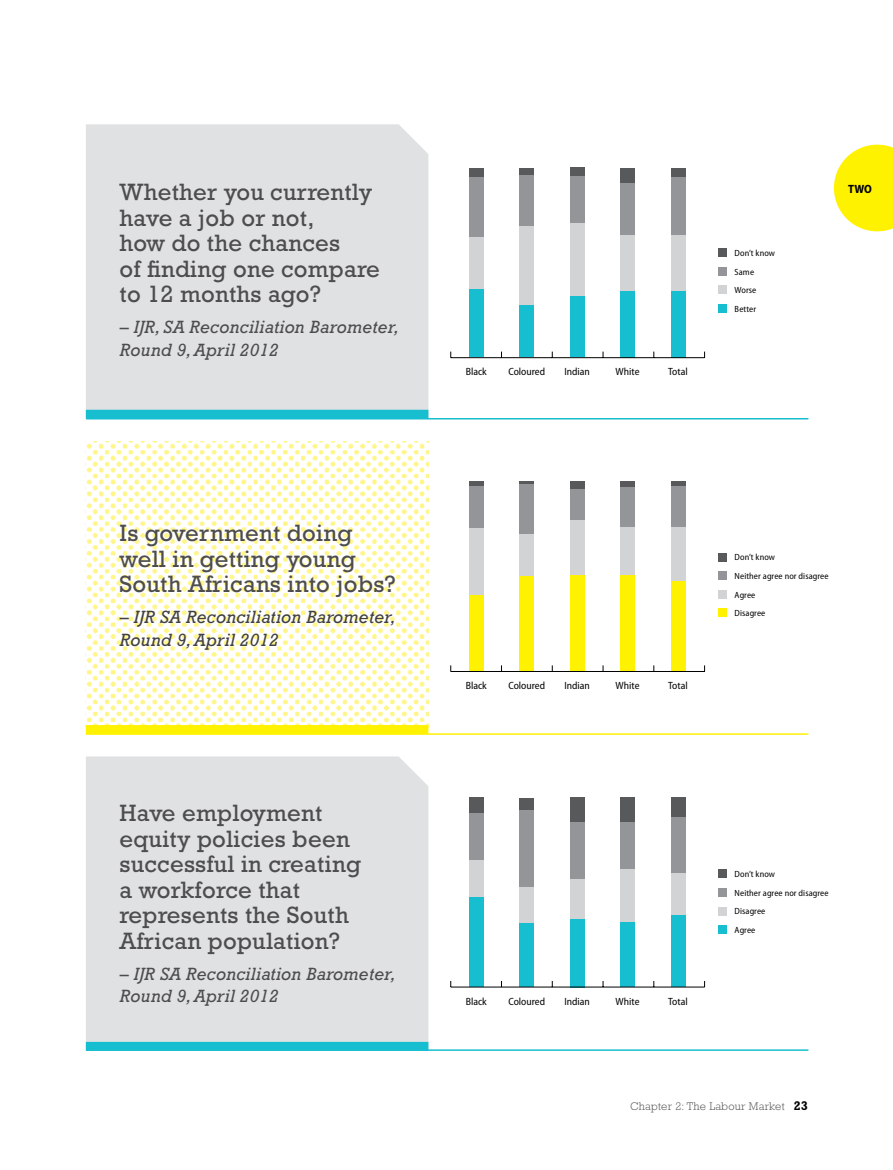
<style>
.page{position:relative;width:893px;height:1170px;background:#fff}
.page>*{position:absolute;margin:0;border:0;box-sizing:border-box;transform-origin:0 0}
.t1{font:24px/25.5px "Rockwell Std";letter-spacing:.01em;color:#4d4d4f}
.t2{font:italic 18px/22.5px "Rockwell Std";letter-spacing:.01em;color:#4d4d4f}
.t3{font:italic 18px/22.5px "Rockwell Std";letter-spacing:.01em;color:#414042}
.t4{font:700 semi-condensed 12px "Myriad Pro";color:#000}
.t5{font:300 11.25px "Rockwell Std";letter-spacing:.02em;color:#4d4d4f}
.t6{font:semi-condensed 10.5px "Myriad Pro";color:#000}
.t7{font:semi-condensed 9px "Myriad Pro";letter-spacing:.01em;color:#000}
.s1{font-weight:700;font-size:12.75px;color:#000}
</style>
<div class="page">
<svg style="left:834px;top:145px;width:59px;height:86px;background:#fff428"></svg>
<div style="left:469px;top:797px;width:15px;height:16px;background:#58595b"></div>
<div style="left:469px;top:812px;width:15px;height:48px;background:#939598"></div>
<div style="left:469px;top:860px;width:15px;height:37px;background:#d1d3d4"></div>
<div style="left:469px;top:897px;width:15px;height:89px;background:#16becf"></div>
<div style="left:519px;top:797px;width:15px;height:13px;background:#58595b"></div>
<div style="left:519px;top:810px;width:15px;height:76px;background:#939598"></div>
<div style="left:519px;top:886px;width:15px;height:37px;background:#d1d3d4"></div>
<div style="left:519px;top:923px;width:15px;height:63px;background:#16becf"></div>
<div style="left:570px;top:797px;width:15px;height:25px;background:#58595b"></div>
<div style="left:570px;top:822px;width:15px;height:57px;background:#939598"></div>
<div style="left:570px;top:879px;width:15px;height:39px;background:#d1d3d4"></div>
<div style="left:570px;top:918px;width:15px;height:69px;background:#16becf"></div>
<div style="left:620px;top:797px;width:15px;height:25px;background:#58595b"></div>
<div style="left:620px;top:822px;width:15px;height:47px;background:#939598"></div>
<div style="left:620px;top:869px;width:15px;height:52px;background:#d1d3d4"></div>
<div style="left:620px;top:922px;width:15px;height:64px;background:#16becf"></div>
<div style="left:670px;top:797px;width:15px;height:19px;background:#58595b"></div>
<div style="left:670px;top:816px;width:15px;height:57px;background:#939598"></div>
<div style="left:670px;top:873px;width:15px;height:41px;background:#d1d3d4"></div>
<div style="left:670px;top:915px;width:15px;height:71px;background:#16becf"></div>
<div style="left:469px;top:481px;width:15px;height:5px;background:#58595b"></div>
<div style="left:469px;top:486px;width:15px;height:41px;background:#939598"></div>
<div style="left:469px;top:527px;width:15px;height:68px;background:#d1d3d4"></div>
<div style="left:469px;top:595px;width:15px;height:75px;background:#fff200"></div>
<hr style="left:519px;top:481px;width:15px;height:3px;background:#58595b">
<div style="left:519px;top:484px;width:15px;height:50px;background:#939598"></div>
<div style="left:519px;top:534px;width:15px;height:42px;background:#d1d3d4"></div>
<div style="left:519px;top:576px;width:15px;height:94px;background:#fff200"></div>
<div style="left:570px;top:481px;width:15px;height:8px;background:#58595b"></div>
<div style="left:570px;top:489px;width:15px;height:30px;background:#939598"></div>
<div style="left:570px;top:519px;width:15px;height:56px;background:#d1d3d4"></div>
<div style="left:570px;top:575px;width:15px;height:95px;background:#fff200"></div>
<div style="left:620px;top:481px;width:15px;height:6px;background:#58595b"></div>
<div style="left:620px;top:487px;width:15px;height:39px;background:#939598"></div>
<div style="left:620px;top:526px;width:15px;height:49px;background:#d1d3d4"></div>
<div style="left:620px;top:575px;width:15px;height:95px;background:#fff200"></div>
<div style="left:670px;top:481px;width:15px;height:5px;background:#58595b"></div>
<div style="left:670px;top:486px;width:15px;height:41px;background:#939598"></div>
<div style="left:670px;top:527px;width:15px;height:54px;background:#d1d3d4"></div>
<div style="left:670px;top:581px;width:15px;height:89px;background:#fff200"></div>
<div style="left:86px;top:756px;width:342px;height:285px;background:#e0e1e2"></div>
<img style="left:86px;top:441px;width:342px;height:284px">
<div style="left:86px;top:124px;width:342px;height:286px;background:#e0e1e2"></div>
<div style="left:469px;top:168px;width:15px;height:9px;background:#58595b"></div>
<div style="left:469px;top:176px;width:15px;height:61px;background:#939598"></div>
<div style="left:469px;top:237px;width:15px;height:52px;background:#d1d3d4"></div>
<div style="left:469px;top:289px;width:15px;height:68px;background:#16becf"></div>
<div style="left:519px;top:168px;width:15px;height:7px;background:#58595b"></div>
<div style="left:519px;top:175px;width:15px;height:51px;background:#939598"></div>
<div style="left:519px;top:226px;width:15px;height:79px;background:#d1d3d4"></div>
<div style="left:519px;top:305px;width:15px;height:52px;background:#16becf"></div>
<div style="left:570px;top:168px;width:15px;height:8px;background:#58595b"></div>
<div style="left:570px;top:176px;width:15px;height:47px;background:#939598"></div>
<div style="left:570px;top:223px;width:15px;height:74px;background:#d1d3d4"></div>
<div style="left:570px;top:297px;width:15px;height:60px;background:#16becf"></div>
<div style="left:620px;top:168px;width:15px;height:16px;background:#58595b"></div>
<div style="left:620px;top:184px;width:15px;height:51px;background:#939598"></div>
<div style="left:620px;top:235px;width:15px;height:56px;background:#d1d3d4"></div>
<div style="left:620px;top:291px;width:15px;height:66px;background:#16becf"></div>
<div style="left:670px;top:168px;width:15px;height:9px;background:#58595b"></div>
<div style="left:670px;top:177px;width:15px;height:59px;background:#939598"></div>
<div style="left:670px;top:236px;width:15px;height:55px;background:#d1d3d4"></div>
<div style="left:670px;top:291px;width:15px;height:66px;background:#16becf"></div>
<hr style="left:87px;top:418px;width:721px;height:1px;background:#16becf">
<hr style="left:87px;top:1049px;width:721px;height:1px;background:#16becf">
<hr style="left:87px;top:733px;width:721px;height:1px;background:#fff200">
<div style="left:86px;top:410px;width:342px;height:9px;background:#16becf"></div>
<div style="left:86px;top:1041px;width:342px;height:9px;background:#16becf"></div>
<div style="left:86px;top:725px;width:342px;height:9px;background:#fff200"></div>
<div style="left:718px;top:925px;width:9px;height:8px;background:#16becf"></div>
<div style="left:718px;top:906px;width:9px;height:9px;background:#d1d3d4"></div>
<div style="left:718px;top:888px;width:9px;height:8px;background:#939598"></div>
<div style="left:718px;top:869px;width:9px;height:9px;background:#58595b"></div>
<div style="left:718px;top:304px;width:9px;height:9px;background:#16becf"></div>
<div style="left:718px;top:286px;width:9px;height:8px;background:#d1d3d4"></div>
<div style="left:718px;top:267px;width:9px;height:8px;background:#939598"></div>
<div style="left:718px;top:248px;width:9px;height:9px;background:#58595b"></div>
<div style="left:718px;top:608px;width:9px;height:9px;background:#fff200"></div>
<div style="left:718px;top:590px;width:9px;height:8px;background:#d1d3d4"></div>
<div style="left:718px;top:571px;width:9px;height:9px;background:#939598"></div>
<div style="left:718px;top:552px;width:9px;height:9px;background:#58595b"></div>
<hr style="left:451px;top:986px;width:254px;height:1px;background:#000">
<hr style="left:451px;top:671px;width:254px;height:1px;background:#000">
<hr style="left:451px;top:357px;width:254px;height:1px;background:#000">
<p class="t1" style="left:120px;top:179px;width:262px">Whether you currently have a job or not,<br>how do the chances<br>of finding one compare to 12 months ago?</p>
<p class="t2" style="left:120px;top:315px;width:281px">– IJR, SA Reconciliation Barometer,<br>Round 9, April 2012</p>
<p class="t1" style="left:120px;top:520px;width:278px">Is government doing well in getting young<br>South Africans into jobs?</p>
<p class="t3" style="left:120px;top:605px;width:277px">– IJR SA Reconciliation Barometer,<br>Round 9, April 2012</p>
<p class="t1" style="left:120px;top:800px;width:243px">Have employment equity policies been successful in creating a workforce that represents the South<br>African population?</p>
<p class="t2" style="left:120px;top:962px;width:277px">– IJR SA Reconciliation Barometer,<br>Round 9, April 2012</p>
<p class="t6" style="left:466px;top:366px;width:23px">Black</p>
<p class="t6" style="left:508px;top:366px;width:38px">Coloured</p>
<p class="t6" style="left:564px;top:366px;width:27px">Indian</p>
<p class="t6" style="left:616px;top:366px;width:25px">White</p>
<p class="t6" style="left:668px;top:366px;width:21px">Total</p>
<p class="t7" style="left:735px;top:248px;width:42px">Don’t know</p>
<p class="t7" style="left:735px;top:267px;width:21px">Same</p>
<p class="t7" style="left:735px;top:285px;width:23px">Worse</p>
<p class="t7" style="left:735px;top:304px;width:23px">Better</p>
<p class="t4" style="left:848px;top:182px;width:25px">TWO</p>
<p class="t6" style="left:466px;top:679px;width:23px">Black</p>
<p class="t6" style="left:508px;top:679px;width:38px">Coloured</p>
<p class="t6" style="left:564px;top:679px;width:27px">Indian</p>
<p class="t6" style="left:616px;top:679px;width:25px">White</p>
<p class="t6" style="left:668px;top:679px;width:21px">Total</p>
<p class="t7" style="left:735px;top:552px;width:42px">Don’t know</p>
<p class="t7" style="left:735px;top:571px;width:95px">Neither agree nor disagree</p>
<p class="t7" style="left:735px;top:589px;width:22px">Agree</p>
<p class="t7" style="left:735px;top:608px;width:32px">Disagree</p>
<p class="t7" style="left:735px;top:869px;width:42px">Don’t know</p>
<p class="t7" style="left:735px;top:887px;width:95px">Neither agree nor disagree</p>
<p class="t7" style="left:735px;top:906px;width:32px">Disagree</p>
<p class="t6" style="left:466px;top:995px;width:23px">Black</p>
<p class="t6" style="left:508px;top:995px;width:38px">Coloured</p>
<p class="t6" style="left:564px;top:995px;width:27px">Indian</p>
<p class="t6" style="left:616px;top:995px;width:25px">White</p>
<p class="t6" style="left:668px;top:995px;width:21px">Total</p>
<p class="t7" style="left:735px;top:925px;width:22px">Agree</p>
<p class="t5" style="left:630px;top:1100px;width:179px">Chapter 2: The Labour Market <span class="s1">23</span></p>
</div>
